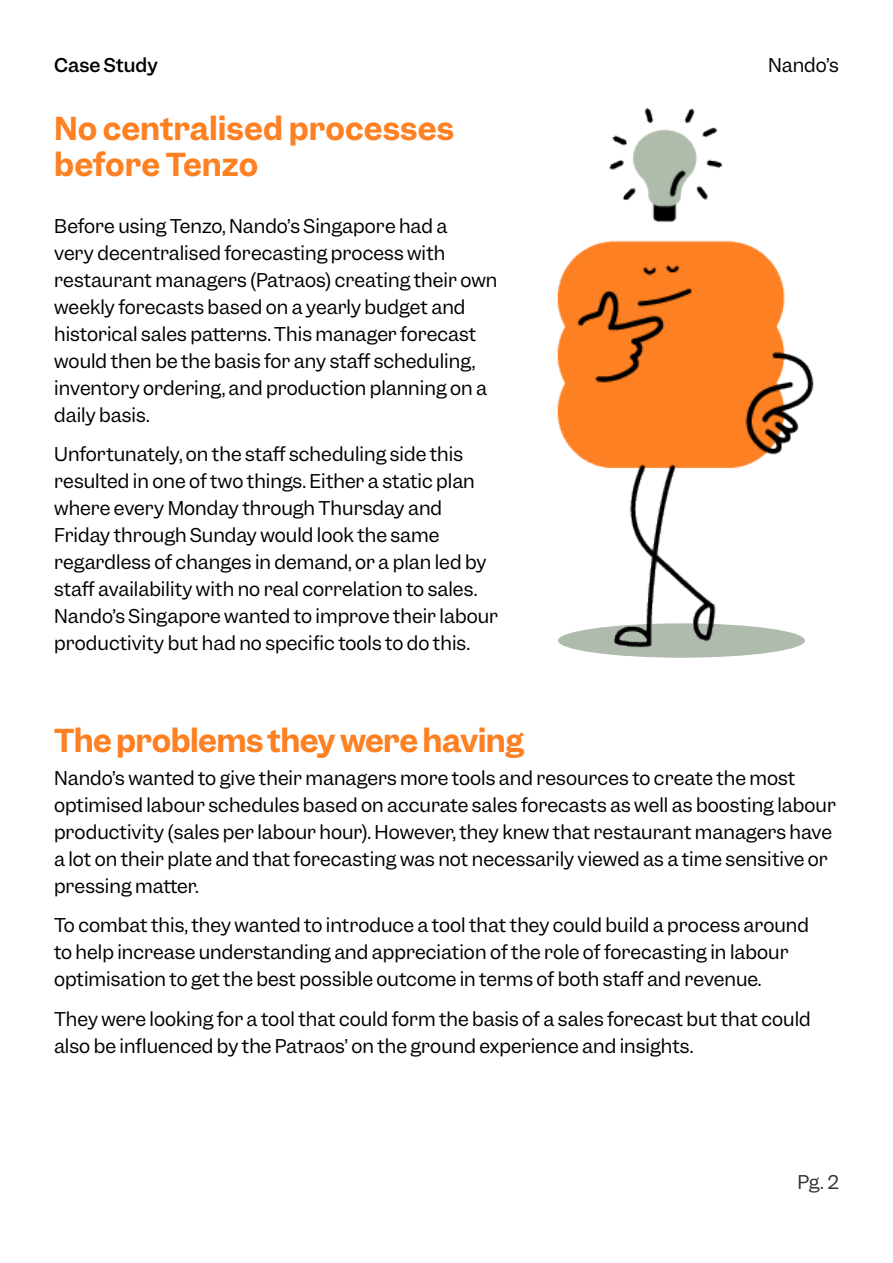
<style>
.page{position:relative;width:893px;height:1263px;background:#fff}
.page>*{position:absolute;margin:0;border:0;box-sizing:border-box;transform-origin:0 0}
.Sub_Header{font:600 30px/36px "Garnett";letter-spacing:-.005em;color:#fd8023}
.Paragraph_style{font:18px/27px "Garnett";color:#000}
.t1{font:500 18px "Garnett";letter-spacing:.005em;color:#000}
.Title_Details{font:18px "Garnett";color:#000}
.t2{font:18px "Garnett";color:#333}
</style>
<div class="page">
<img style="left:557px;top:108px;width:257px;height:550px">
<p class="t1" style="left:54px;top:54px;width:105px">Case Study</p>
<p class="Title_Details" style="left:768px;top:54px;width:72px">Nando’s</p>
<p class="Sub_Header" style="left:54px;top:111px;width:401px">No centralised processes before Tenzo</p>
<p class="Paragraph_style" style="left:54px;top:212px;width:445px">Before using Tenzo, Nando’s Singapore had a<br>very decentralised forecasting process with restaurant managers (Patraos) creating their own weekly forecasts based on a yearly budget and historical sales patterns. This manager forecast would then be the basis for any staff scheduling, inventory ordering, and production planning on a daily basis.</p>
<p class="Paragraph_style" style="left:54px;top:440px;width:445px">Unfortunately, on the staff scheduling side this resulted in one of two things. Either a static plan where every Monday through Thursday and Friday through Sunday would look the same regardless of changes in demand, or a plan led by staff availability with no real correlation to sales.<br>Nando’s Singapore wanted to improve their labour productivity but had no specific tools to do this.</p>
<p class="Sub_Header" style="left:54px;top:723px;width:472px">The problems they were having</p>
<p class="Paragraph_style" style="left:54px;top:765px;width:783px">Nando’s wanted to give their managers more tools and resources to create the most optimised labour schedules based on accurate sales forecasts as well as boosting labour productivity (sales per labour hour). However, they knew that restaurant managers have a lot on their plate and that forecasting was not necessarily viewed as a time sensitive or pressing matter.</p>
<p class="Paragraph_style" style="left:54px;top:912px;width:757px">To combat this, they wanted to introduce a tool that they could build a process around to help increase understanding and appreciation of the role of forecasting in labour optimisation to get the best possible outcome in terms of both staff and revenue.</p>
<p class="Paragraph_style" style="left:54px;top:1005px;width:758px">They were looking for a tool that could form the basis of a sales forecast but that could also be influenced by the Patraos’ on the ground experience and insights.</p>
<p class="t2" style="left:797px;top:1171px;width:43px">Pg. 2</p>
</div>
